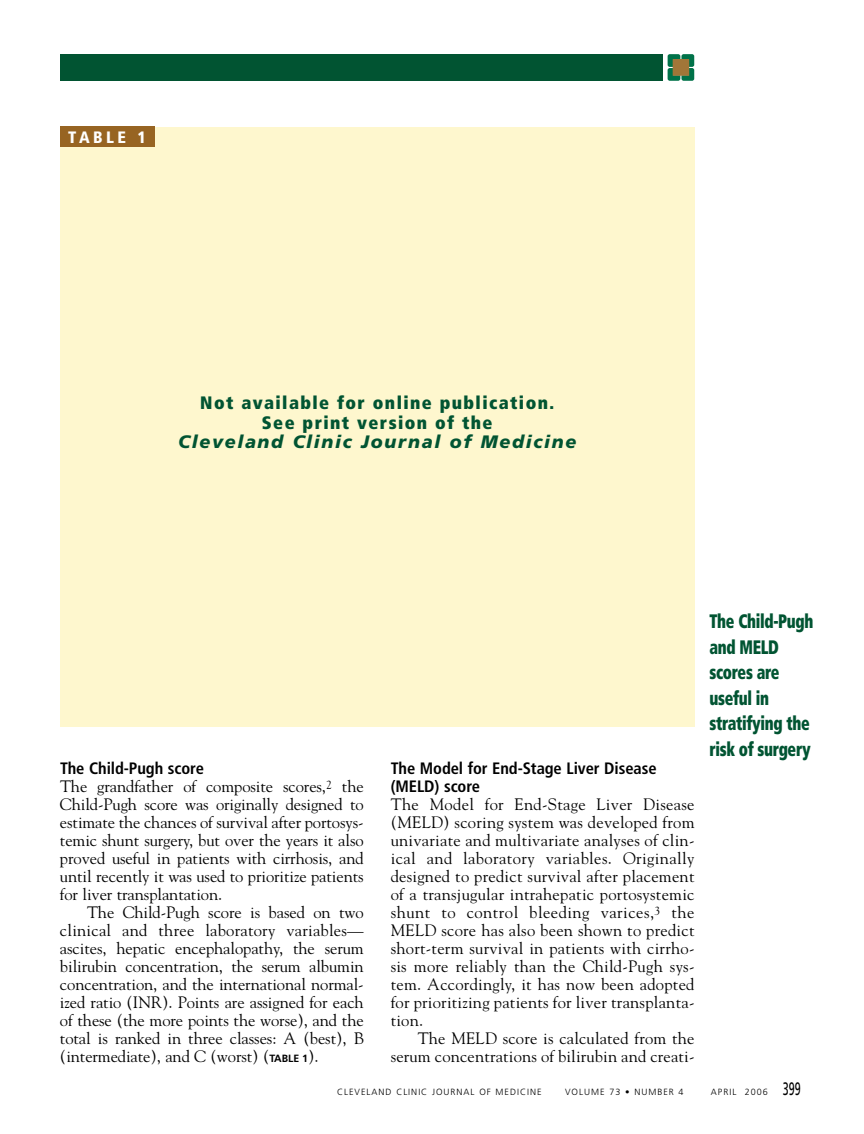
<style>
.page{position:relative;width:864px;height:1134px;background:#fff}
.page>*{position:absolute;margin:0;border:0;box-sizing:border-box;transform-origin:0 0}
.t1{font:900 condensed 19.5px/25.5px "Frutiger";letter-spacing:-.02em;color:#015432;scale:.8 1}
.t2{font:900 condensed 18px/19.5px "Frutiger";letter-spacing:.08em;color:#015432;text-align:center}
.t3{font:italic 900 18px "Frutiger";letter-spacing:.09em;color:#015432}
.t4{font:16.5px/18px "Goudy";letter-spacing:.01em;color:#000;text-align:justify}
.t5{font:700 condensed 16.5px/18px "Frutiger";letter-spacing:-.005em;color:#000}
.t6{font:900 condensed 16.5px "Frutiger";letter-spacing:.21em;color:#fff}
.t7{font:300 9px "Frutiger";letter-spacing:.11em;color:#000}
.s1{font-family:"Frutiger";font-weight:700;font-size:10.5px}
.s2{font-weight:400;font-size:18px}
</style>
<div class="page">
<svg style="left:667px;top:55px;width:28px;height:25px"></svg>
<svg style="left:668px;top:54px;width:26px;height:27px"></svg>
<div style="left:673px;top:60px;width:16px;height:15px;background:#a17638"></div>
<div style="left:60px;top:54px;width:603px;height:27px;background:#015432"></div>
<div style="left:60px;top:127px;width:634px;height:600px;background:#fef7ce"></div>
<div style="left:60px;top:126px;width:94px;height:21px;background:#976422"></div>
<p class="t6" style="left:68px;top:130px;width:79px">TABLE 1</p>
<p class="t2" style="left:200px;top:395px;width:355px">Not available for online publication.<br>See print version of the</p>
<p class="t3" style="left:178px;top:435px;width:400px">Cleveland Clinic Journal of Medicine</p>
<p class="t5" style="left:60px;top:761px;width:145px">The Child-Pugh score</p>
<p class="t4" style="left:60px;top:779px;width:305px">The grandfather of composite scores,<sup>2</sup> the Child-Pugh score was originally designed to estimate the chances of survival after portosys&shy;temic shunt surgery, but over the years it also proved useful in patients with cirrhosis, and until recently it was used to prioritize patients for liver transplantation.</p>
<p class="t4" style="left:60px;top:905px;width:305px;text-indent:27px">The Child-Pugh score is based on two clinical and three laboratory variables— ascites, hepatic encephalopathy, the serum bilirubin concentration, the serum albumin concentration, and the international normal&shy;ized ratio (INR). Points are assigned for each of these (the more points the worse), and the total is ranked in three classes: A (best), B (intermediate), and C (worst) (<span class="s1">TABLE 1</span>).</p>
<p class="t5" style="left:391px;top:761px;width:267px">The Model for End-Stage Liver Disease (MELD) score</p>
<p class="t4" style="left:391px;top:797px;width:305px">The Model for End-Stage Liver Disease (MELD) scoring system was developed from univariate and multivariate analyses of clin&shy;ical and laboratory variables. Originally designed to predict survival after placement of a transjugular intrahepatic portosystemic shunt to control bleeding varices,<sup>3</sup> the MELD score has also been shown to predict short-term survival in patients with cirrho&shy;sis more reliably than the Child-Pugh sys&shy;tem. Accordingly, it has now been adopted for prioritizing patients for liver transplanta&shy;tion.</p>
<p class="t4" style="left:391px;top:1031px;width:305px;text-align:right">The MELD score is calculated from the serum concentrations of bilirubin and creati-</p>
<p class="t1" style="left:710px;top:610px;width:131px">The Child-Pugh and MELD scores are useful in stratifying the risk of surgery</p>
<p class="t7" style="left:337px;top:1088px;width:206px">CLEVELAND CLINIC JOURNAL OF MEDICINE</p>
<p class="t7" style="left:565px;top:1088px;width:120px">VOLUME 73 • NUMBER 4</p>
<p class="t7" style="left:711px;top:1088px;width:92px">APRIL 2006 <span class="s2">399</span></p>
</div>
